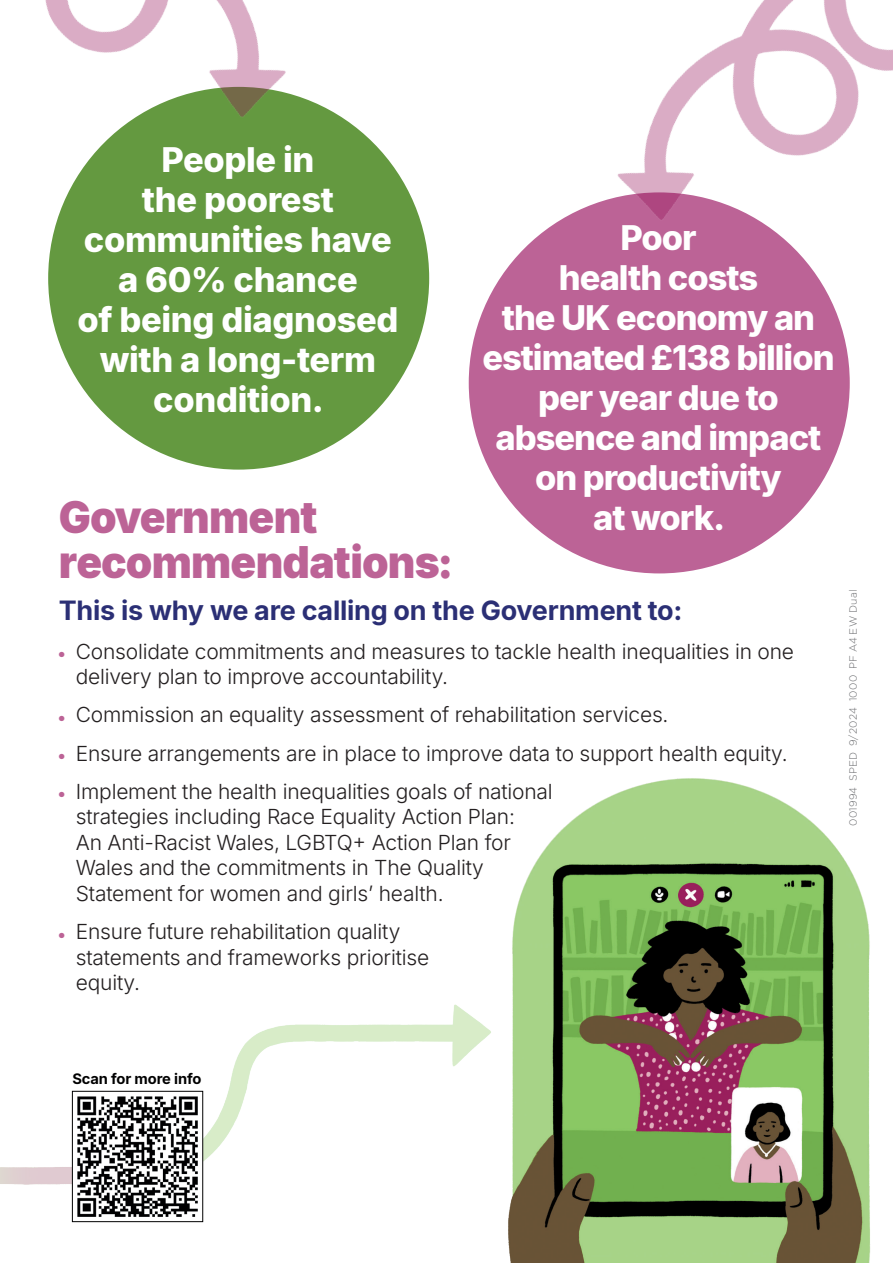
<style>
.page{position:relative;width:893px;height:1263px;background:#fff}
.page>*{position:absolute;margin:0;border:0;box-sizing:border-box;transform-origin:0 0}
.t1{font:900 43.5px/45px "Inter";letter-spacing:-.02em;color:#bc6396}
.t2{font:800 33.75px/39.9px "Inter";letter-spacing:-.03em;color:#fff;text-align:center}
.t3{font:800 33.75px/39.9px "Inter";letter-spacing:-.01em;color:#fff;text-align:center}
.t4{font:700 26.4px "Inter";letter-spacing:-.01em;color:#2b2f75}
.t5{font:300 20.55px/25.5px "Inter";letter-spacing:-.01em;color:#231f20}
.t6{font:700 14.4px "Inter";letter-spacing:-.01em;color:#000001}
.t7{font:300 10.5px "Gotham";letter-spacing:.02em;color:#6c6d70}
.s1{color:#bc6396}
</style>
<div class="page">
<img style="left:508px;top:778px;width:363px;height:485px">
<img style="left:0;top:984px;width:871px;height:230px">
<img style="left:74px;top:1093px;width:127px;height:124px">
<div style="left:72px;top:1091px;width:131px;height:131px;border:1px solid #000001"></div>
<div style="left:469px;top:192px;width:381px;height:381px;background:#bc6396;border-radius:50%"></div>
<img style="left:566px;top:0;width:327px;height:343px">
<div style="left:48px;top:87px;width:381px;height:383px;background:#649940;border-radius:50%"></div>
<img style="left:45px;top:0;width:291px;height:240px">
<h2 class="t3" style="left:77px;top:139px;width:323px">People in<br>the poorest communities have a 60% chance<br>of being diagnosed with a long-term condition.</h2>
<h2 class="t2" style="left:482px;top:217px;width:354px">Poor<br>health costs<br>the UK economy an estimated £138 billion per year due to absence and impact on productivity<br>at work.</h2>
<h1 class="t1" style="left:59px;top:493px;width:396px">Government recommendations:</h1>
<p class="t4" style="left:59px;top:591px;width:625px">This is why we are calling on the Government to:</p>
<p class="t5" style="left:76px;top:638px;width:720px;text-indent:-17px"><span class="s1">●</span> Consolidate commitments and measures to tackle health inequalities in one delivery plan to improve accountability.</p>
<p class="t5" style="left:59px;top:701px;width:611px"><span class="s1">●</span> Commission an equality assessment of rehabilitation services.</p>
<p class="t5" style="left:59px;top:740px;width:730px"><span class="s1">●</span> Ensure arrangements are in place to improve data to support health equity.</p>
<p class="t5" style="left:76px;top:778px;width:478px;text-indent:-17px"><span class="s1">●</span> Implement the health inequalities goals of national strategies including Race Equality Action Plan:<br>An Anti-Racist Wales, LGBTQ+ Action Plan for Wales and the commitments in The Quality Statement for women and girls’ health.</p>
<p class="t5" style="left:76px;top:918px;width:355px;text-indent:-17px"><span class="s1">●</span> Ensure future rehabilitation quality statements and frameworks prioritise equity.</p>
<p class="t7" style="left:846px;top:826px;width:238px;rotate:-90deg">001994 SPED 9/2024 1000 PF A4 EW Dual</p>
<p class="t6" style="left:72px;top:1067px;width:131px">Scan for more info</p>
</div>
